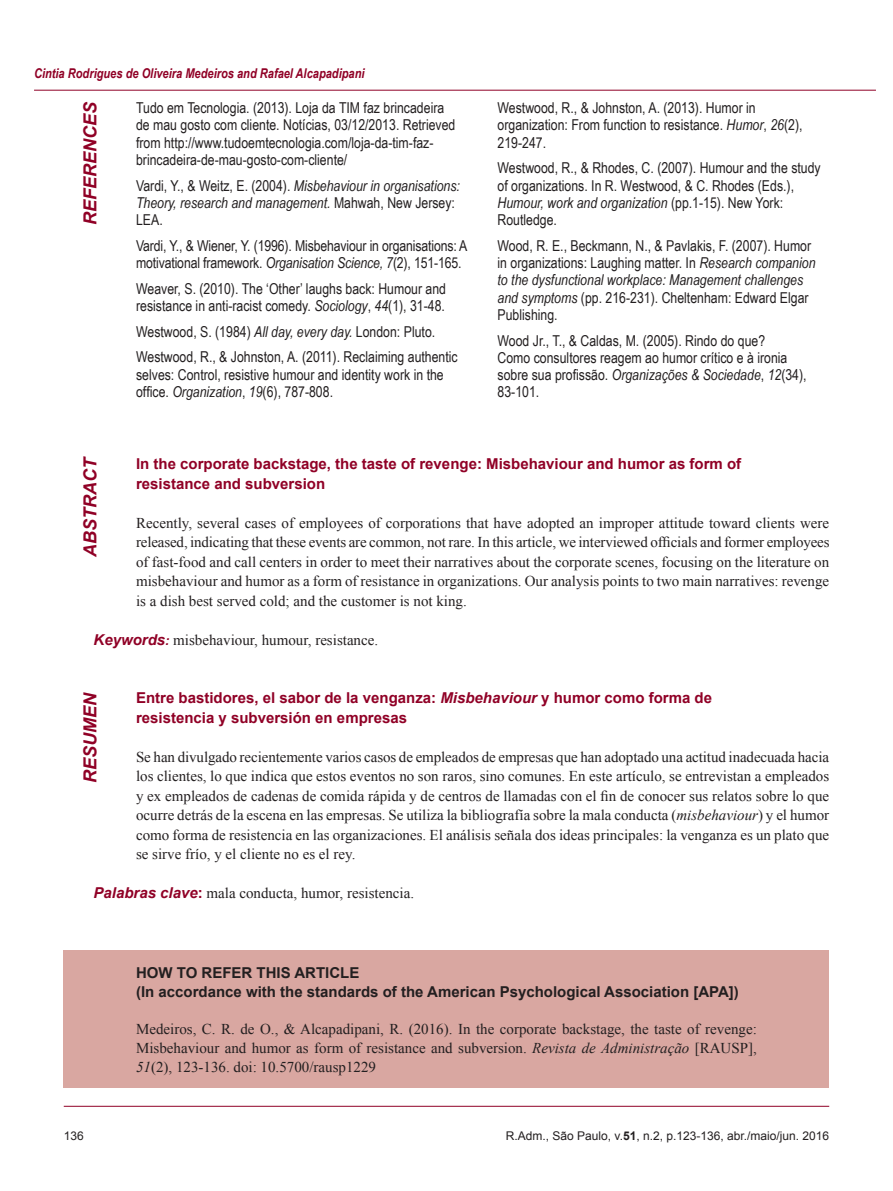
<style>
.page{position:relative;width:893px;height:1191px;background:#fff}
.page>*{position:absolute;margin:0;border:0;box-sizing:border-box;transform-origin:0 0}
.Virado{font:italic 700 18px "Arial";letter-spacing:-.01em;color:#900126}
.Resumo{font:15px/19.5px "Times New Roman";color:#231f20;text-align:justify}
.Tex-refer{font:15px/17.2px "Arial Narrow";color:#231f20}
.ResumoT{font:700 15px/19.5px "Arial";color:#900126}
.Tex-refer-2{font:italic 15px/17.2px "Arial Narrow";color:#231f20}
.ResumoT-2{font:700 15px/18.8px "Arial";color:#231f20}
.Palavra{font:15px "Times New Roman";color:#231f20}
.t1{font:italic 700 13.5px "Arial Narrow";color:#900126}
.t2{font:12px "Arial";color:#231f20}
.s1{font-style:normal}
.s2{font-style:italic}
.s3{font-family:"Arial";font-weight:700;font-style:italic;color:#900126}
.s4{font-family:"Arial";font-weight:700;font-style:italic;font-size:12.75px;color:#900126}
.s5{font-family:"Arial";font-weight:700;color:#900126}
.s6{font-weight:700}
</style>
<div class="page">
<hr style="left:64px;top:1106px;width:765px;height:1px;background:#900126">
<hr style="left:34px;top:90px;width:842px;height:1px;background:#900126">
<div style="left:64px;top:950px;width:765px;height:138px;background:#d9a7a1"></div>
<p class="t1" style="left:34px;top:63px;width:332px">Cintia Rodrigues de Oliveira Medeiros and Rafael Alcapadipani</p>
<p class="Tex-refer" style="left:136px;top:99px;width:321px">Tudo em Tecnologia. (2013). Loja da TIM faz brincadeira de mau gosto com cliente. Notícias, 03/12/2013. Retrieved from http://www.tudoemtecnologia.com/loja-da-tim-faz&shy;brincadeira-de-mau-gosto-com-cliente/</p>
<p class="Tex-refer-2" style="left:136px;top:176px;width:325px"><span class="s1">Vardi, Y., &amp; Weitz, E. (2004).</span> Misbehaviour in organisations:<br>Theory, research and management. <span class="s1">Mahwah, New Jersey:<br>LEA.</span></p>
<p class="Tex-refer" style="left:136px;top:236px;width:333px">Vardi, Y., &amp; Wiener, Y. (1996). Misbehaviour in organisations: A motivational framework. <span class="s2">Organisation Science, 7</span>(2), 151-165.</p>
<p class="Tex-refer" style="left:136px;top:279px;width:311px">Weaver, S. (2010). The ‘Other’ laughs back: Humour and resistance in anti-racist comedy. <span class="s2">Sociology</span>, <span class="s2">44</span>(1), 31-48.</p>
<p class="Tex-refer" style="left:136px;top:322px;width:301px">Westwood, S. (1984) <span class="s2">All day, every day.</span> London: Pluto.</p>
<p class="Tex-refer" style="left:136px;top:348px;width:323px">Westwood, R., &amp; Johnston, A. (2011). Reclaiming authentic selves: Control, resistive humour and identity work in the office. <span class="s2">Organization</span>, <span class="s2">19</span>(6), 787-808.</p>
<p class="Virado" style="left:78px;top:225px;width:125px;rotate:-90deg">REFERENCES</p>
<p class="Tex-refer" style="left:498px;top:99px;width:306px">Westwood, R., &amp; Johnston, A. (2013). Humor in organization: From function to resistance. <span class="s2">Humor</span>, <span class="s2">26</span>(2),<br>219-247.</p>
<p class="Tex-refer" style="left:498px;top:159px;width:325px">Westwood, R., &amp; Rhodes, C. (2007). Humour and the study of organizations. In R. Westwood, &amp; C. Rhodes (Eds.), <span class="s2">Humour, work and organization</span> (pp.1-15). New York:<br>Routledge.</p>
<p class="Tex-refer" style="left:498px;top:236px;width:319px">Wood, R. E., Beckmann, N., &amp; Pavlakis, F. (2007). Humor in organizations: Laughing matter. In <span class="s2">Research companion to the dysfunctional workplace: Management challenges and symptoms</span> (pp. 216-231). Cheltenham: Edward Elgar Publishing.</p>
<p class="Tex-refer" style="left:498px;top:331px;width:311px">Wood Jr., T., &amp; Caldas, M. (2005). Rindo do que?<br>Como consultores reagem ao humor crítico e à ironia sobre sua profissão. <span class="s2">Organizações &amp; Sociedade</span>, <span class="s2">12</span>(34), 83-101.</p>
<p class="Virado" style="left:78px;top:557px;width:102px;rotate:-90deg">ABSTRACT</p>
<p class="ResumoT" style="left:136px;top:454px;width:607px">In the corporate backstage, the taste of revenge: Misbehaviour and humor as form of resistance and subversion</p>
<p class="Resumo" style="left:136px;top:512px;width:695px">Recently, several cases of employees of corporations that have adopted an improper attitude toward clients were released, indicating that these events are common, not rare. In this article, we interviewed officials and former employees of fast-food and call centers in order to meet their narratives about the corporate scenes, focusing on the literature on misbehaviour and humor as a form of resistance in organizations. Our analysis points to two main narratives: revenge is a dish best served cold; and the customer is not king.</p>
<p class="Palavra" style="left:94px;top:629px;width:286px"><span class="s3">Keywords</span><span class="s4">:</span> misbehaviour, humour, resistance.</p>
<p class="Virado" style="left:78px;top:783px;width:92px;rotate:-90deg">RESUMEN</p>
<p class="ResumoT" style="left:136px;top:688px;width:577px">Entre bastidores, el sabor de la venganza: <span class="s2">Misbehaviour</span> y humor como forma de resistencia y subversión en empresas</p>
<p class="Resumo" style="left:136px;top:746px;width:695px">Se han divulgado recientemente varios casos de empleados de empresas que han adoptado una actitud inadecuada hacia los clientes, lo que indica que estos eventos no son raros, sino comunes. En este artículo, se entrevistan a empleados y ex empleados de cadenas de comida rápida y de centros de llamadas con el fin de conocer sus relatos sobre lo que ocurre detrás de la escena en las empresas. Se utiliza la bibliografía sobre la mala conducta (<span class="s2">misbehaviour</span>) y el humor como forma de resistencia en las organizaciones. El análisis señala dos ideas principales: la venganza es un plato que se sirve frío, y el cliente no es el rey.</p>
<p class="Palavra" style="left:94px;top:883px;width:322px"><span class="s3">Palabras clave</span><span class="s5">:</span> mala conducta, humor, resistencia.</p>
<p class="ResumoT-2" style="left:136px;top:963px;width:604px">HOW TO REFER THIS ARTICLE<br>(In accordance with the standards of the American Psychological Association [APA])</p>
<p class="Resumo" style="left:136px;top:1019px;width:622px;line-height:18.8px">Medeiros, C. R. de O., &amp; Alcapadipani, R. (2016). In the corporate backstage, the taste of revenge:<br>Misbehaviour and humor as form of resistance and subversion. <span class="s2">Revista de Administração</span> [RAUSP], <span class="s2">51</span>(2), 123-136. doi: 10.5700/rausp1229</p>
<p class="t2" style="left:64px;top:1128px;width:22px">136</p>
<p class="t2" style="left:506px;top:1128px;width:325px">R.Adm., São Paulo, v.<span class="s6">51</span>, n.2, p.123-136, abr./maio/jun. 2016</p>
</div>
